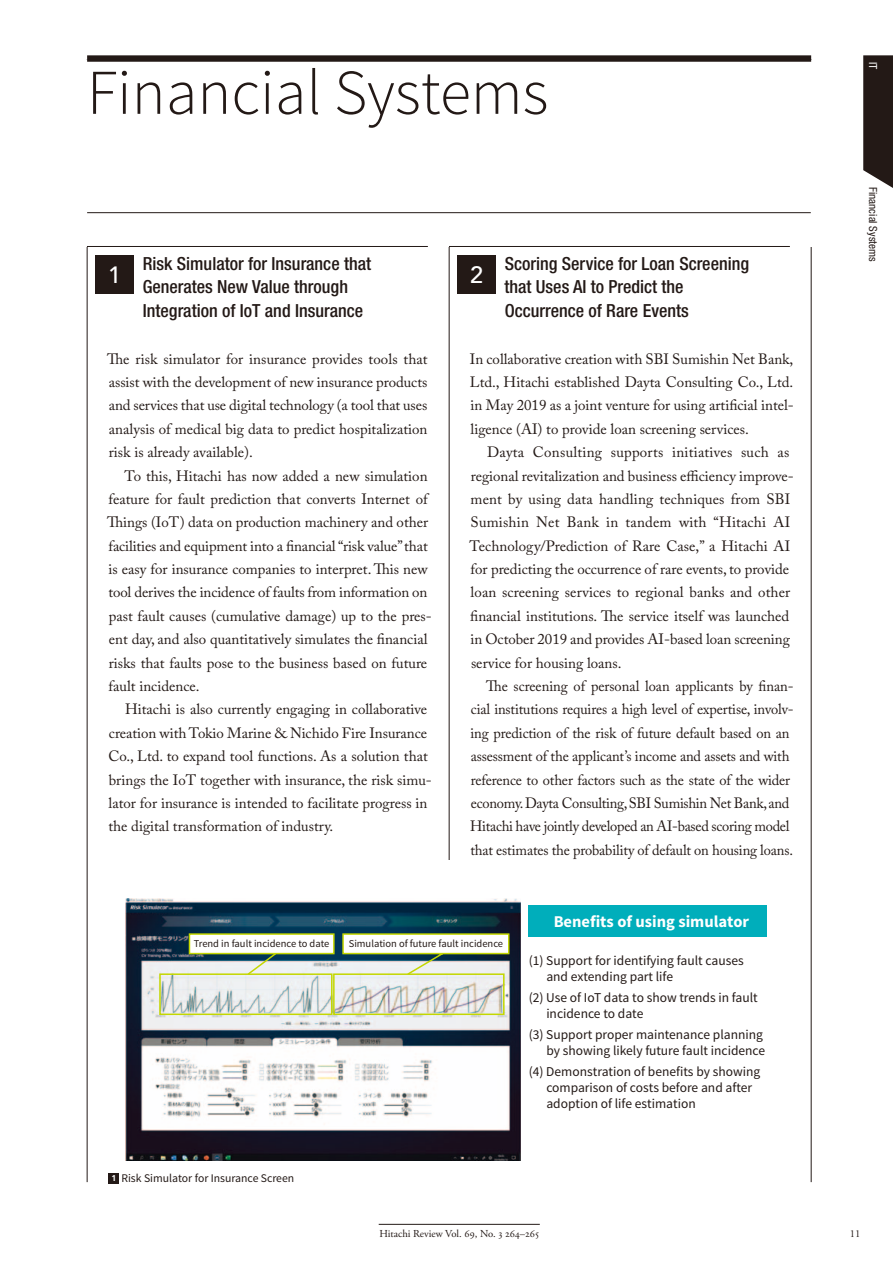
<style>
.page{position:relative;width:893px;height:1263px;background:#fff}
.page>*{position:absolute;margin:0;border:0;box-sizing:border-box;transform-origin:0 0}
.t1{font:300 63.75px "Source Sans Pro";color:#231916}
.t2{font:500 23.4px "Avenir LT Std";color:#fff}
.t3{font:500 condensed 18px/23.4px "Helvetica Neue LT Std";color:#231916}
.t4{font:700 16.5px "Source Sans Pro";color:#fff}
.t5{font:14.85px/23.4px "Adobe Caslon Pro";color:#231916}
.t6{font:13.5px/16.2px "Source Sans Pro";color:#231916}
.t7{font:11.7px "Source Sans Pro";color:#231916}
.t8{font:condensed 11.1px "Helvetica Neue LT Std";color:#231916}
.t9{font:condensed 11.1px "Helvetica Neue LT Std";color:#fff}
.t10{font:10.65px "Adobe Garamond Pro";color:#231916}
.t11{font:10.5px "Source Sans Pro";color:#231916}
.s1{font-family:"Frutiger LT Std";font-weight:700;font-size:8.55px;color:#fff}
</style>
<div class="page">
<hr style="left:87px;top:60px;width:1px;height:1122px;background:#231916">
<hr style="left:449px;top:60px;width:1px;height:1122px;background:#231916">
<hr style="left:811px;top:60px;width:1px;height:1122px;background:#231916">
<hr style="left:379px;top:1224px;width:161px;height:1px;background:#231916">
<svg style="left:863px;top:55px;width:29px;height:133px;background:#342b28"></svg>
<div style="left:79px;top:60px;width:29px;height:187px;background:#fff"></div>
<div style="left:790px;top:60px;width:30px;height:187px;background:#fff"></div>
<div style="left:87px;top:55px;width:724px;height:7px;background:#231916"></div>
<hr style="left:87px;top:212px;width:724px;height:1px;background:#231916">
<div style="left:434px;top:860px;width:30px;height:346px;background:#fff"></div>
<hr style="left:87px;top:246px;width:341px;height:1px;background:#231916">
<div style="left:96px;top:255px;width:38px;height:38px;background:#231916"></div>
<hr style="left:449px;top:246px;width:341px;height:1px;background:#231916">
<div style="left:458px;top:255px;width:38px;height:38px;background:#231916"></div>
<img style="left:125px;top:898px;width:395px;height:262px">
<div style="left:529px;top:905px;width:238px;height:32px;background:#00aebb"></div>
<svg style="left:158px;top:933px;width:352px;height:83px"></svg>
<div style="left:108px;top:1173px;width:11px;height:10px;background:#231916"></div>
<h1 class="t1" style="left:87px;top:55px;width:463px">Financial Systems</h1>
<p class="t3" style="left:143px;top:254px;width:230px">Risk Simulator for Insurance that<br>Generates New Value through<br>Integration of IoT and Insurance</p>
<p class="t5" style="left:107px;top:349px;width:322px;text-align:justify">The risk simulator for insurance provides tools that assist with the development of new insurance products and services that use digital technology (a tool that uses analysis of medical big data to predict hospitalization risk is already available).</p>
<p class="t5" style="left:107px;top:466px;width:326px;text-indent:18px">To this, Hitachi has now added a new simulation feature for fault prediction that converts Internet of Things (IoT) data on production machinery and other facilities and equipment into a financial “risk value” that is easy for insurance companies to interpret. This new tool derives the incidence of faults from information on past fault causes (cumulative damage) up to the pres&shy;ent day, and also quantitatively simulates the financial risks that faults pose to the business based on future fault incidence.</p>
<p class="t5" style="left:108px;top:699px;width:325px;text-indent:17px">Hitachi is also currently engaging in collaborative creation with Tokio Marine &amp; Nichido Fire Insurance Co., Ltd. to expand tool functions. As a solution that brings the IoT together with insurance, the risk simu&shy;lator for insurance is intended to facilitate progress in the digital transformation of industry.</p>
<h2 class="t2" style="left:108px;top:261px;width:15px">1</h2>
<p class="t3" style="left:504px;top:254px;width:246px">Scoring Service for Loan Screening that Uses AI to Predict the<br>Occurrence of Rare Events</p>
<p class="t5" style="left:470px;top:349px;width:325px;text-align:justify">In collaborative creation with SBI Sumishin Net Bank, Ltd., Hitachi established Dayta Consulting Co., Ltd. in May 2019 as a joint venture for using artificial intel&shy;ligence (AI) to provide loan screening services.</p>
<p class="t5" style="left:470px;top:442px;width:326px;text-indent:17px">Dayta Consulting supports initiatives such as regional revitalization and business efficiency improve&shy;ment by using data handling techniques from SBI Sumishin Net Bank in tandem with “Hitachi AI Technology/Prediction of Rare Case,” a Hitachi AI for predicting the occurrence of rare events, to provide loan screening services to regional banks and other financial institutions. The service itself was launched in October 2019 and provides AI-based loan screening service for housing loans.</p>
<p class="t5" style="left:470px;top:676px;width:325px;text-indent:16px">The screening of personal loan applicants by finan&shy;cial institutions requires a high level of expertise, involv&shy;ing prediction of the risk of future default based on an assessment of the applicant’s income and assets and with reference to other factors such as the state of the wider economy. Dayta Consulting, SBI Sumishin Net Bank, and Hitachi have jointly developed an AI-based scoring model that estimates the probability of default on housing loans.</p>
<h2 class="t2" style="left:470px;top:261px;width:15px">2</h2>
<p class="t11" style="left:194px;top:939px;width:137px">Trend in fault incidence to date</p>
<p class="t11" style="left:349px;top:939px;width:156px">Simulation of future fault incidence</p>
<p class="t7" style="left:111px;top:1171px;width:184px"><span class="s1">1</span> Risk Simulator for Insurance Screen</p>
<p class="t4" style="left:554px;top:915px;width:197px">Benefits of using simulator</p>
<p class="t6" style="left:546px;top:954px;width:199px;text-indent:-18px">(1) Support for identifying fault causes and extending part life</p>
<p class="t6" style="left:546px;top:991px;width:213px;text-indent:-18px">(2) Use of IoT data to show trends in fault incidence to date</p>
<p class="t6" style="left:529px;top:1028px;width:238px;text-align:right">(3) Support proper maintenance planning by showing likely future fault incidence</p>
<p class="t6" style="left:546px;top:1064px;width:215px;text-indent:-18px">(4) Demonstration of benefits by showing comparison of costs before and after adoption of life estimation</p>
<p class="t10" style="left:379px;top:1228px;width:161px">Hitachi Review Vol. 69, No. 3 264–265</p>
<p class="t9" style="left:879px;top:62px;width:9px;rotate:90deg">IT</p>
<p class="t8" style="left:879px;top:187px;width:76px;rotate:90deg">Financial Systems</p>
<p class="t10" style="left:850px;top:1228px;width:12px">11</p>
</div>
